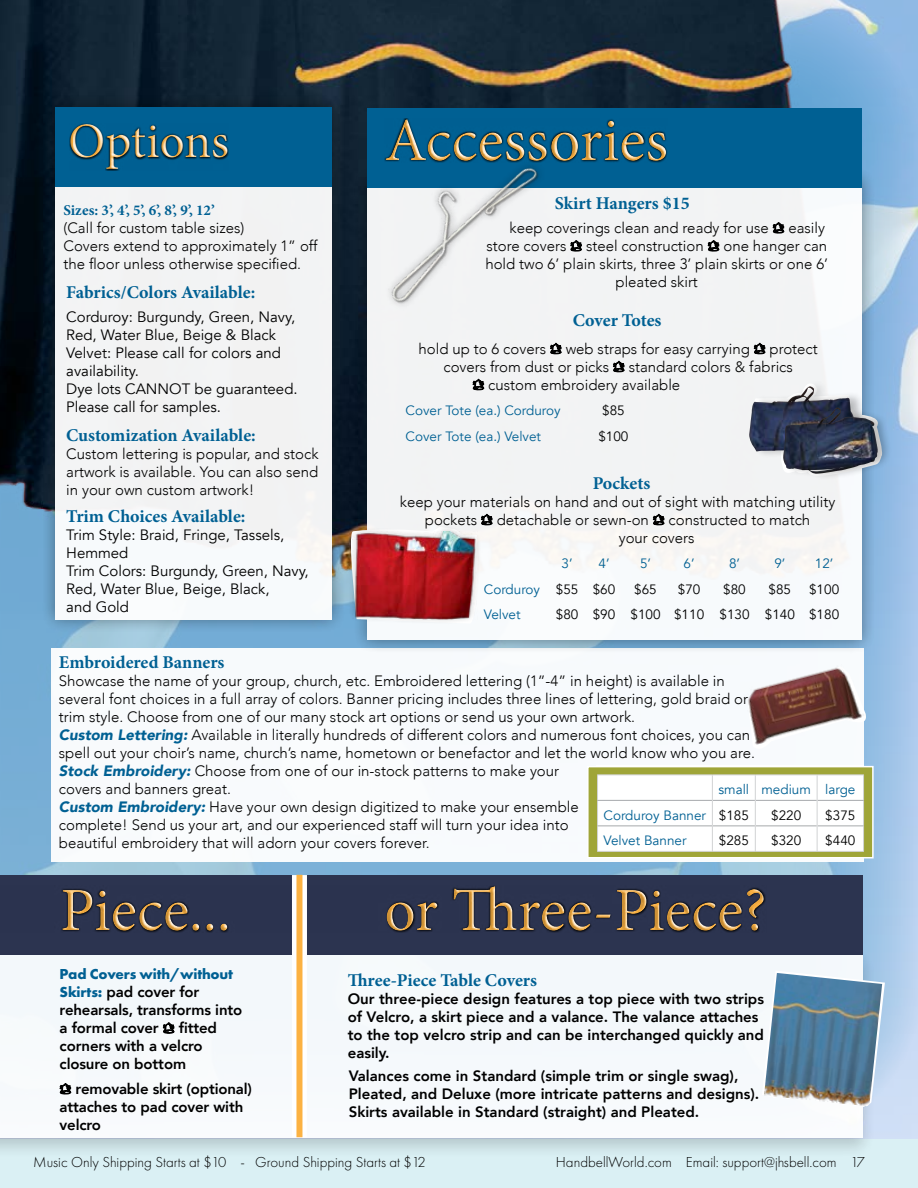
<style>
.page{position:relative;width:918px;height:1188px;background:#fff}
.page>*{position:absolute;margin:0;border:0;box-sizing:border-box;transform-origin:0 0}
.t1{font:61.5px "Minion Pro";color:#fcb242}
.t2{font:49.5px "Minion Pro";letter-spacing:-.005em;color:#fcb242}
.t3{font:700 18px "Minion Pro";color:#006093}
.t4{font:300 15px/18px "Avenir";color:#000}
.t5{font:800 15px/18px "Avenir";color:#000}
.t6{font:15px/18px "Avenir";color:#000}
.t7{font:300 15px "Futura PT";color:#000}
.t8{font:700 15px "Minion Pro";color:#006093}
.t9{font:700 15px "Futura PT";letter-spacing:-.01em;color:#006093}
.t10{font:13.5px/25.5px "Avenir";color:#006093}
.t11{font:13.5px "Avenir";color:#000}
.s1{color:#000}
.s2{font-weight:900;font-style:italic;color:#006093}
.s3{font-family:"Futura PT";font-weight:700;color:#006093}
</style>
<div class="page">
<div style="left:0;top:1139px;width:918px;height:49px;background:#daf0f4"></div>
<svg style="left:0;top:614px;width:918px;height:523px;background:#94bee0"></svg>
<div style="left:51px;top:649px;width:813px;height:213px;background:#f8fafd"></div>
<img style="left:0;top:0;width:918px;height:614px">
<div style="left:0;top:876px;width:862px;height:79px;background:#2c3450"></div>
<div style="left:0;top:947px;width:877px;height:213px;background:#000;opacity:.2"></div>
<div style="left:0;top:955px;width:862px;height:183px;background:#f5f9fc"></div>
<div style="left:352px;top:165px;width:525px;height:489px;background:#000;opacity:.4"></div>
<div style="left:367px;top:180px;width:495px;height:460px;background:#f2f3f4"></div>
<div style="left:41px;top:93px;width:306px;height:541px;background:#000;opacity:.4"></div>
<div style="left:55px;top:108px;width:277px;height:511px;background:#f2f3f4"></div>
<svg style="left:781px;top:380px;width:103px;height:104px"></svg>
<div style="left:749px;top:380px;width:123px;height:79px;background:#000;opacity:.25"></div>
<img style="left:749px;top:386px;width:109px;height:66px">
<div style="left:783px;top:401px;width:109px;height:80px;background:#000;opacity:.25"></div>
<img style="left:783px;top:408px;width:95px;height:66px">
<div style="left:0;top:874px;width:770px;height:69px;background:#000;opacity:.45"></div>
<div style="left:367px;top:108px;width:495px;height:79px;background:#006093"></div>
<div style="left:55px;top:108px;width:277px;height:79px;background:#006093"></div>
<div style="left:381px;top:107px;width:297px;height:66px;background:#006093"></div>
<div style="left:374px;top:107px;width:298px;height:66px;background:#000;opacity:.45"></div>
<div style="left:58px;top:112px;width:176px;height:69px;background:#000;opacity:.45"></div>
<svg style="left:862px;top:971px;width:23px;height:138px"></svg>
<div style="left:292px;top:875px;width:15px;height:262px;background:#fff"></div>
<div style="left:296px;top:875px;width:6px;height:262px;background:#fcb242"></div>
<img style="left:349px;top:128px;width:217px;height:189px">
<svg style="left:864px;top:666px;width:6px;height:89px"></svg>
<img style="left:748px;top:661px;width:117px;height:85px">
<img style="left:764px;top:973px;width:118px;height:133px">
<div style="left:587px;top:766px;width:287px;height:92px;background:#9fa538;border:2px solid #fff"></div>
<hr style="left:597px;top:851px;width:115px;height:1px;background:#d1d3d4">
<hr style="left:712px;top:851px;width:43px;height:1px;background:#d1d3d4">
<hr style="left:755px;top:851px;width:62px;height:1px;background:#d1d3d4">
<hr style="left:817px;top:851px;width:47px;height:1px;background:#d1d3d4">
<svg style="left:597px;top:775px;width:267px;height:76px;background:#fbfbfb"></svg>
<img style="left:347px;top:514px;width:129px;height:110px">
<h2 class="t2" style="left:68px;top:108px;width:162px">Options</h2>
<h1 class="t1" style="left:384px;top:99px;width:285px">Accessories</h1>
<p class="t8" style="left:63px;top:199px;width:153px">Sizes: 3’, 4’, 5’, 6’, 8’, 9’, 12’</p>
<p class="t4" style="left:63px;top:218px;width:256px">(Call for custom table sizes)<br>Covers extend to approximately 1” off the floor unless otherwise specified.</p>
<p class="t3" style="left:66px;top:279px;width:191px">Fabrics/Colors Available:</p>
<p class="t6" style="left:66px;top:308px;width:233px">Corduroy: Burgundy, Green, Navy,<br>Red, Water Blue, Beige &amp; Black<br>Velvet: Please call for colors and availability.<br>Dye lots CANNOT be guaranteed.<br>Please call for samples.</p>
<p class="t3" style="left:66px;top:423px;width:191px">Customization Available:</p>
<p class="t4" style="left:66px;top:445px;width:254px;text-align:justify">Custom lettering is popular, and stock artwork is available. You can also send in your own custom artwork!</p>
<p class="t3" style="left:66px;top:504px;width:181px">Trim Choices Available:</p>
<p class="t6" style="left:66px;top:526px;width:244px">Trim Style: Braid, Fringe, Tassels,<br>Hemmed<br>Trim Colors: Burgundy, Green, Navy,<br>Red, Water Blue, Beige, Black,<br>and Gold</p>
<p class="t3" style="left:555px;top:191px;width:136px">Skirt Hangers $15</p>
<p class="t4" style="left:509px;top:219px;width:261px">keep coverings clean and ready for use</p>
<p class="t4" style="left:788px;top:219px;width:38px">easily</p>
<p class="t4" style="left:486px;top:237px;width:82px">store covers</p>
<p class="t4" style="left:586px;top:237px;width:119px">steel construction</p>
<p class="t4" style="left:723px;top:237px;width:105px">one hanger can</p>
<p class="t4" style="left:485px;top:255px;width:344px">hold two 6’ plain skirts, three 3’ plain skirts or one 6’</p>
<p class="t4" style="left:616px;top:273px;width:84px">pleated skirt</p>
<p class="t3" style="left:573px;top:307px;width:90px">Cover Totes</p>
<p class="t4" style="left:418px;top:340px;width:129px">hold up to 6 covers</p>
<p class="t4" style="left:566px;top:340px;width:186px">web straps for easy carrying</p>
<p class="t4" style="left:770px;top:340px;width:50px">protect</p>
<p class="t4" style="left:443px;top:358px;width:167px">covers from dust or picks</p>
<p class="t4" style="left:488px;top:358px;width:306px;text-indent:140px">standard colors &amp; fabrics custom embroidery available</p>
<p class="t10" style="left:406px;top:398px;width:157px">Cover Tote (ea.) Corduroy</p>
<p class="t11" style="left:602px;top:403px;width:24px">$85</p>
<p class="t10" style="left:406px;top:424px;width:137px">Cover Tote (ea.) Velvet</p>
<p class="t11" style="left:598px;top:428px;width:32px">$100</p>
<p class="t3" style="left:593px;top:470px;width:59px">Pockets</p>
<p class="t4" style="left:425px;top:493px;width:412px;text-indent:-25px">keep your materials on hand and out of sight with matching utility pockets</p>
<p class="t4" style="left:497px;top:511px;width:154px">detachable or sewn-on</p>
<p class="t4" style="left:619px;top:511px;width:193px;text-indent:50px">constructed to match your covers</p>
<p class="t10" style="left:562px;top:551px;width:13px">3’</p>
<p class="t10" style="left:599px;top:551px;width:13px">4’</p>
<p class="t10" style="left:640px;top:551px;width:13px">5’</p>
<p class="t10" style="left:684px;top:551px;width:13px">6’</p>
<p class="t10" style="left:729px;top:551px;width:13px">8’</p>
<p class="t10" style="left:774px;top:551px;width:13px">9’</p>
<p class="t10" style="left:815px;top:551px;width:20px">12’</p>
<p class="t10" style="left:484px;top:577px;width:133px">Corduroy <span class="s1">$55 $60</span></p>
<p class="t11" style="left:634px;top:581px;width:24px">$65</p>
<p class="t11" style="left:678px;top:581px;width:24px">$70</p>
<p class="t11" style="left:723px;top:581px;width:24px">$80</p>
<p class="t11" style="left:769px;top:581px;width:24px">$85</p>
<p class="t11" style="left:809px;top:581px;width:32px">$100</p>
<p class="t10" style="left:484px;top:602px;width:38px">Velvet</p>
<p class="t11" style="left:556px;top:607px;width:285px">$80 $90 $100 $110 $130 $140 $180</p>
<p class="t3" style="left:59px;top:649px;width:167px">Embroidered Banners</p>
<p class="t4" style="left:59px;top:672px;width:698px">Showcase the name of your group, church, etc. Embroidered lettering (1”-4” in height) is available in several font choices in a full array of colors. Banner pricing includes three lines of lettering, gold braid or trim style. Choose from one of our many stock art options or send us your own artwork.<br><span class="s2">Custom Lettering:</span> Available in literally hundreds of different colors and numerous font choices, you can spell out your choir’s name, church’s name, hometown or benefactor and let the world know who you are.<br><span class="s2">Stock Embroidery:</span> Choose from one of our in-stock patterns to make your<br>covers and banners great.<br><span class="s2">Custom Embroidery:</span> Have your own design digitized to make your ensemble<br>complete! Send us your art, and our experienced staff will turn your idea into<br>beautiful embroidery that will adorn your covers forever.</p>
<p class="t10" style="left:604px;top:777px;width:253px;text-indent:115px">small medium large<br>Corduroy Banner <span class="s1">$185</span></p>
<p class="t11" style="left:771px;top:807px;width:32px">$220</p>
<p class="t11" style="left:825px;top:807px;width:32px">$375</p>
<p class="t10" style="left:604px;top:828px;width:85px">Velvet Banner</p>
<p class="t11" style="left:719px;top:833px;width:32px">$285</p>
<p class="t11" style="left:771px;top:833px;width:32px">$320</p>
<p class="t11" style="left:825px;top:833px;width:32px">$440</p>
<h1 class="t1" style="left:60px;top:869px;width:172px">Piece...</h1>
<h1 class="t1" style="left:384px;top:869px;width:384px">or Three-Piece?</h1>
<p class="t9" style="left:60px;top:965px;width:175px">Pad Covers with/without</p>
<p class="t5" style="left:60px;top:983px;width:184px"><span class="s3">Skirts:</span> pad cover for rehearsals, transforms into a formal cover</p>
<p class="t5" style="left:60px;top:1019px;width:159px;text-indent:119px">fitted corners with a velcro closure on bottom</p>
<p class="t5" style="left:60px;top:1080px;width:194px;text-indent:16px">removable skirt (optional) attaches to pad cover with velcro</p>
<p class="t3" style="left:348px;top:967px;width:191px">Three-Piece Table Covers</p>
<p class="t5" style="left:348px;top:989px;width:418px">Our three-piece design features a top piece with two strips of Velcro, a skirt piece and a valance. The valance attaches to the top velcro strip and can be interchanged quickly and easily.</p>
<p class="t5" style="left:349px;top:1067px;width:412px">Valances come in Standard (simple trim or single swag),<br>Pleated, and Deluxe (more intricate patterns and designs).<br>Skirts available in Standard (straight) and Pleated.</p>
<p class="t7" style="left:33px;top:1153px;width:394px">Music Only Shipping Starts at $10 - Ground Shipping Starts at $12</p>
<p class="t7" style="left:556px;top:1153px;width:311px">HandbellWorld.com Email: support@jhsbell.com 17</p>
</div>
